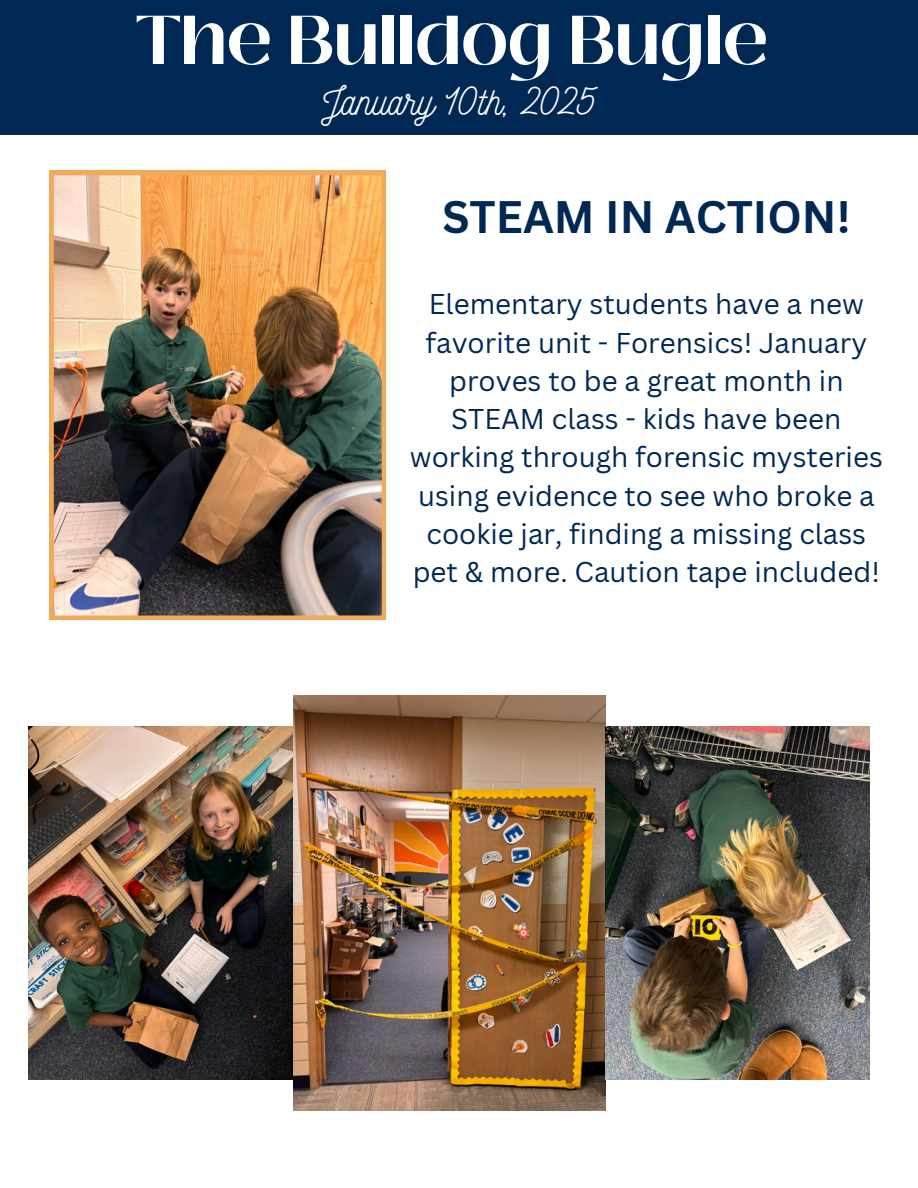
<style>
.page{position:relative;width:918px;height:1188px;background:#fff}
.page>*{position:absolute;margin:0;border:0;box-sizing:border-box;transform-origin:0 0}
.t1{font:700 68.85px "Black Mango";color:#fff}
.t2{font:700 44.4px "Canva Sans";color:#002855}
.t3{font:39px "Nickainley";color:#fff}
.t4{font:27.9px/38.2px "Canva Sans";color:#002855;text-align:center}
</style>
<div class="page">
<div style="left:0;top:0;width:918px;height:135px;background:#002855"></div>
<img style="left:49px;top:171px;width:337px;height:449px">
<img style="left:294px;top:695px;width:311px;height:416px">
<img style="left:29px;top:727px;width:264px;height:353px">
<img style="left:605px;top:727px;width:264px;height:353px">
<h1 class="t1" style="left:136px;top:-12px;width:634px">The Bulldog Bugle</h1>
<h3 class="t3" style="left:321px;top:76px;width:277px">January 10th, 2025</h3>
<p class="t2" style="left:442px;top:186px;width:410px">STEAM IN ACTION!</p>
<h2 class="t4" style="left:410px;top:285px;width:475px">Elementary students have a new favorite unit - Forensics! January proves to be a great month in<br>STEAM class - kids have been working through forensic mysteries using evidence to see who broke a cookie jar, finding a missing class pet &amp; more. Caution tape included!</h2>
</div>
